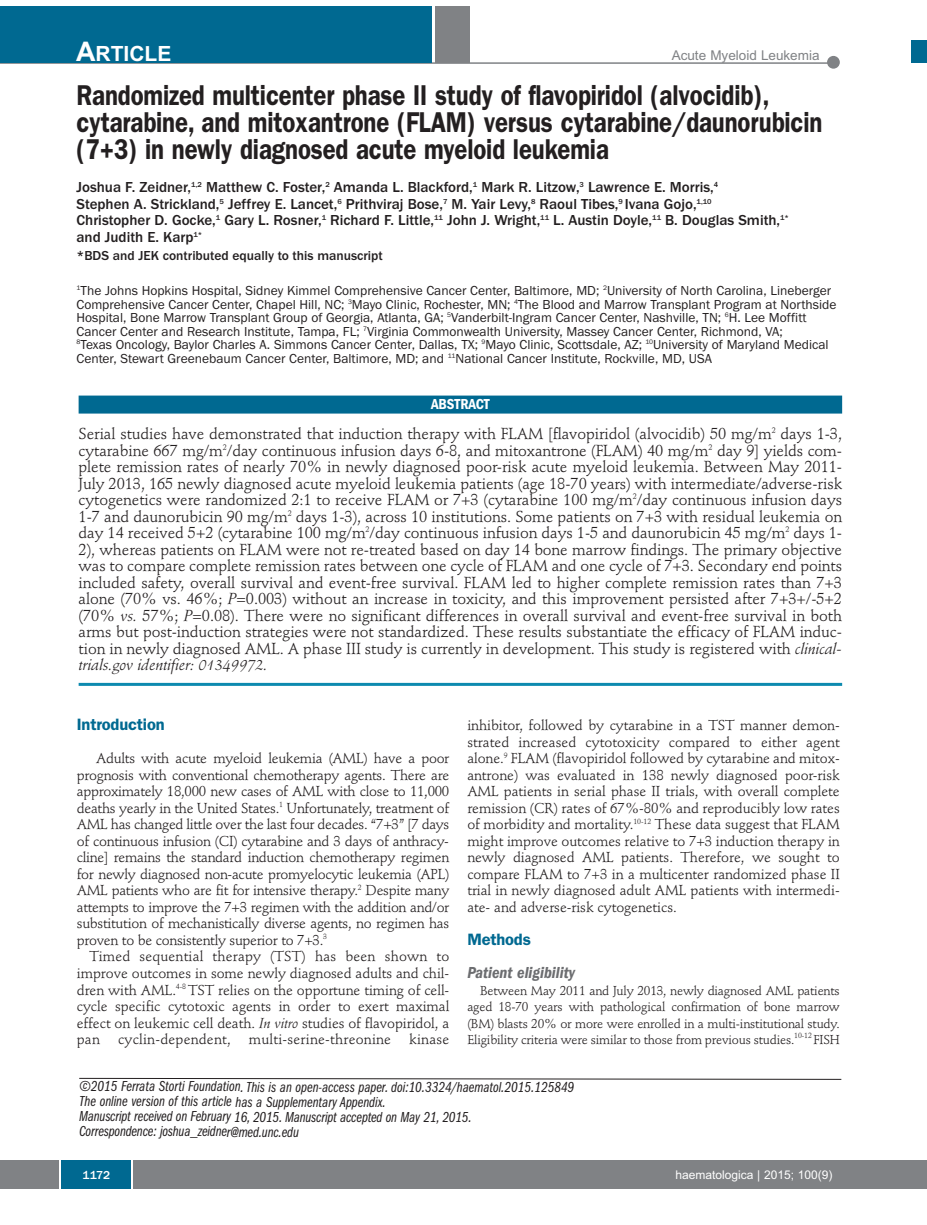
<style>
.page{position:relative;width:927px;height:1225px;background:#fff}
.page>*{position:absolute;margin:0;border:0;box-sizing:border-box;transform-origin:0 0}
.t1{font:600 28.8px/27px "Franklin Gothic";letter-spacing:-.005em;color:#231f20;scale:.83 1}
.t2{font:700 21px "Arial";color:#fff}
.t3{font:600 16.5px "Franklin Gothic";letter-spacing:-.01em;color:#006991}
.t4{font:italic 600 condensed 16.5px "Franklin Gothic";color:#6c6d70}
.t5{font:15.75px/16.5px "Stempel Schneidler";letter-spacing:-.005em;color:#231f20;text-align:justify}
.t6{font:500 15px/16.5px "Franklin Gothic";color:#231f20}
.t7{font:15px/15px "Franklin Gothic Book Cmpr Ital";color:#231f20}
.t8{font:600 condensed 15px "Franklin Gothic";letter-spacing:-.005em;color:#fff}
.t9{font:14.25px/16.5px "Stempel Schneidler";letter-spacing:-.005em;color:#231f20;text-align:justify}
.t10{font:14.25px "Stempel Schneidler";letter-spacing:.015em;color:#231f20}
.t11{font:13.5px/13.5px "Franklin Gothic";color:#231f20}
.t12{font:500 13.5px "Franklin Gothic";color:#231f20}
.t13{font:13.5px "Arial";color:#808285}
.t14{font:12.75px/16.5px "Stempel Schneidler";letter-spacing:-.015em;color:#231f20;text-align:justify}
.t15{font:12px "Arial";color:#fff}
.t16{font:500 12px "Franklin Gothic";color:#fff}
.s1{font-size:27px}
.s2{font-style:italic}
</style>
<div class="page">
<div style="left:911px;top:40px;width:16px;height:22px;background:#006991"></div>
<div style="left:910px;top:1160px;width:17px;height:28px;background:#808285"></div>
<hr style="left:0;top:62px;width:837px;height:2px;background:#808285">
<div style="left:0;top:1160px;width:910px;height:28px;background:#808285"></div>
<div style="left:61px;top:1160px;width:71px;height:28px;background:#006991"></div>
<div style="left:827px;top:56px;width:13px;height:13px;background:#808285;border-radius:50%"></div>
<div style="left:435px;top:6px;width:34px;height:56px;background:#808285"></div>
<div style="left:0;top:6px;width:431px;height:56px;background:#006991"></div>
<svg style="left:60px;top:1160px;width:1px;height:28px"></svg>
<svg style="left:132px;top:1160px;width:1px;height:28px"></svg>
<svg style="left:79px;top:1078px;width:762px;height:1px"></svg>
<hr style="left:79px;top:683px;width:763px;height:3px;background:#0d8aaf">
<div style="left:79px;top:395px;width:763px;height:18px;background:#006991"></div>
<h2 class="t2" style="left:76px;top:42px;width:97px"><span class="s1">A</span>RTICLE</h2>
<p class="t13" style="left:672px;top:47px;width:149px">Acute Myeloid Leukemia</p>
<h1 class="t1" style="left:76px;top:84px;width:900px">Randomized multicenter phase II study of flavopiridol (alvocidib), cytarabine, and mitoxantrone (FLAM) versus cytarabine/daunorubicin (7+3) in newly diagnosed acute myeloid leukemia</h1>
<p class="t6" style="left:77px;top:179px;width:714px">Joshua F. Zeidner,<sup>1,2</sup> Matthew C. Foster,<sup>2</sup> Amanda L. Blackford,<sup>1</sup> Mark R. Litzow,<sup>3</sup> Lawrence E. Morris,<sup>4<br></sup>Stephen A. Strickland,<sup>5</sup> Jeffrey E. Lancet,<sup>6</sup> Prithviraj Bose,<sup>7</sup> M. Yair Levy,<sup>8</sup> Raoul Tibes,<sup>9</sup> Ivana Gojo,<sup>1,10<br></sup>Christopher D. Gocke,<sup>1</sup> Gary L. Rosner,<sup>1</sup> Richard F. Little,<sup>11</sup> John J. Wright,<sup>11</sup> L. Austin Doyle,<sup>11</sup> B. Douglas Smith,<sup>1* </sup>and Judith E. Karp<sup>1*</sup></p>
<p class="t12" style="left:77px;top:247px;width:308px">*BDS and JEK contributed equally to this manuscript</p>
<p class="t11" style="left:77px;top:284px;width:761px"><sup>1</sup>The Johns Hopkins Hospital, Sidney Kimmel Comprehensive Cancer Center, Baltimore, MD; <sup>2</sup>University of North Carolina, Lineberger Comprehensive Cancer Center, Chapel Hill, NC; <sup>3</sup>Mayo Clinic, Rochester, MN; <sup>4</sup>The Blood and Marrow Transplant Program at Northside Hospital, Bone Marrow Transplant Group of Georgia, Atlanta, GA; <sup>5</sup>Vanderbilt-Ingram Cancer Center, Nashville, TN; <sup>6</sup>H. Lee Moffitt Cancer Center and Research Institute, Tampa, FL; <sup>7</sup>Virginia Commonwealth University, Massey Cancer Center, Richmond, VA;<br><sup>8</sup>Texas Oncology, Baylor Charles A. Simmons Cancer Center, Dallas, TX; <sup>9</sup>Mayo Clinic, Scottsdale, AZ; <sup>10</sup>University of Maryland Medical Center, Stewart Greenebaum Cancer Center, Baltimore, MD; and <sup>11</sup>National Cancer Institute, Rockville, MD, USA</p>
<p class="t8" style="left:431px;top:399px;width:60px">ABSTRACT</p>
<p class="t5" style="left:79px;top:427px;width:765px">Serial studies have demonstrated that induction therapy with FLAM [flavopiridol (alvocidib) 50 mg/m<sup>2</sup> days 1-3, cytarabine 667 mg/m<sup>2</sup>/day continuous infusion days 6-8, and mitoxantrone (FLAM) 40 mg/m<sup>2</sup> day 9] yields com&shy;plete remission rates of nearly 70% in newly diagnosed poor-risk acute myeloid leukemia. Between May 2011- July 2013, 165 newly diagnosed acute myeloid leukemia patients (age 18-70 years) with intermediate/adverse-risk cytogenetics were randomized 2:1 to receive FLAM or 7+3 (cytarabine 100 mg/m<sup>2</sup>/day continuous infusion days 1-7 and daunorubicin 90 mg/m<sup>2</sup> days 1-3), across 10 institutions. Some patients on 7+3 with residual leukemia on day 14 received 5+2 (cytarabine 100 mg/m<sup>2</sup>/day continuous infusion days 1-5 and daunorubicin 45 mg/m<sup>2</sup> days 1- 2), whereas patients on FLAM were not re-treated based on day 14 bone marrow findings. The primary objective was to compare complete remission rates between one cycle of FLAM and one cycle of 7+3. Secondary end points included safety, overall survival and event-free survival. FLAM led to higher complete remission rates than 7+3 alone (70% vs. 46%; <span class="s2">P</span>=0.003) without an increase in toxicity, and this improvement persisted after 7+3+/-5+2 (70% <span class="s2">vs.</span> 57%; <span class="s2">P</span>=0.08). There were no significant differences in overall survival and event-free survival in both arms but post-induction strategies were not standardized. These results substantiate the efficacy of FLAM induc&shy;tion in newly diagnosed AML. A phase III study is currently in development. This study is registered with <span class="s2">clinical&shy;trials.gov identifier: 01349972.</span></p>
<p class="t3" style="left:77px;top:719px;width:89px">Introduction</p>
<p class="t9" style="left:77px;top:751px;width:374px;text-indent:19px">Adults with acute myeloid leukemia (AML) have a poor prognosis with conventional chemotherapy agents. There are approximately 18,000 new cases of AML with close to 11,000 deaths yearly in the United States.<sup>1</sup> Unfortunately, treatment of AML has changed little over the last four decades. “7+3” [7 days of continuous infusion (CI) cytarabine and 3 days of anthracy&shy;cline] remains the standard induction chemotherapy regimen for newly diagnosed non-acute promyelocytic leukemia (APL)<br>AML patients who are fit for intensive therapy.<sup>2</sup> Despite many attempts to improve the 7+3 regimen with the addition and/or substitution of mechanistically diverse agents, no regimen has proven to be consistently superior to 7+3.<sup>3</sup></p>
<p class="t9" style="left:77px;top:949px;width:374px;text-indent:13px">Timed sequential therapy (TST) has been shown to improve outcomes in some newly diagnosed adults and chil&shy;dren with AML.<sup>4-8</sup> TST relies on the opportune timing of cell&shy;cycle specific cytotoxic agents in order to exert maximal effect on leukemic cell death. <span class="s2">In vitro</span> studies of flavopiridol, a pan</p>
<p class="t9" style="left:467px;top:718px;width:374px">inhibitor, followed by cytarabine in a TST manner demon&shy;strated increased cytotoxicity compared to either agent alone.<sup>9</sup> FLAM (flavopiridol followed by cytarabine and mitox&shy;antrone) was evaluated in 138 newly diagnosed poor-risk AML patients in serial phase II trials, with overall complete remission (CR) rates of 67%-80% and reproducibly low rates of morbidity and mortality.<sup>10-12</sup> These data suggest that FLAM might improve outcomes relative to 7+3 induction therapy in newly diagnosed AML patients. Therefore, we sought to compare FLAM to 7+3 in a multicenter randomized phase II trial in newly diagnosed adult AML patients with intermedi&shy;ate- and adverse-risk cytogenetics.</p>
<p class="t3" style="left:467px;top:933px;width:65px">Methods</p>
<p class="t4" style="left:467px;top:966px;width:109px">Patient eligibility</p>
<p class="t14" style="left:467px;top:983px;width:374px;text-indent:13px">Between May 2011 and July 2013, newly diagnosed AML patients aged 18-70 years with pathological confirmation of bone marrow (BM) blasts 20% or more were enrolled in a multi-institutional study.<br>Eligibility criteria were similar to those from previous studies.<sup>10-12</sup> FISH</p>
<p class="t7" style="left:79px;top:1080px;width:497px">©2015 Ferrata Storti Foundation.This is an open-access paper. doi:10.3324/haematol.2015.125849<br>The online version of this article has a Supplementary Appendix.<br>Manuscript received on February 16, 2015. Manuscript accepted on May 21, 2015.<br>Correspondence: joshua_zeidner@med.unc.edu</p>
<p class="t10" style="left:118px;top:1033px;width:114px">cyclin-dependent,</p>
<p class="t10" style="left:249px;top:1033px;width:144px">multi-serine-threonine</p>
<p class="t9" style="left:409px;top:1032px;width:42px">kinase</p>
<p class="t16" style="left:83px;top:1167px;width:29px">1172</p>
<p class="t15" style="left:676px;top:1167px;width:158px">haematologica | 2015; 100(9)</p>
</div>
